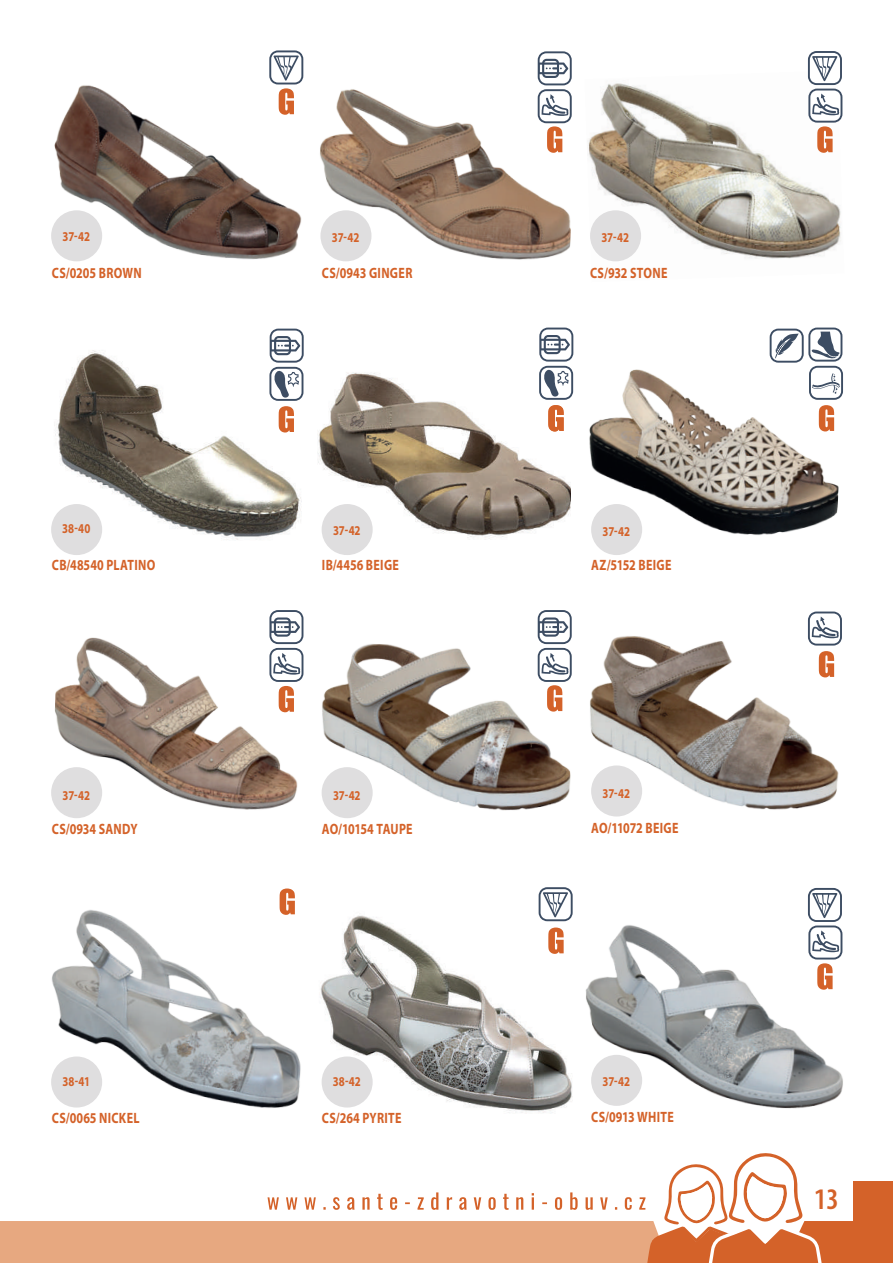
<style>
.page{position:relative;width:893px;height:1263px;background:#fff}
.page>*{position:absolute;margin:0;border:0;box-sizing:border-box;transform-origin:0 0}
.t1{font:600 condensed 30px "Myriad Pro";color:#d46229}
.t2{font:700 15px "Myriad Pro";letter-spacing:.02em;color:#d46229;scale:.8 1}
.t3{font:700 15px "Myriad Pro";color:#d46229;scale:.8 1}
.t4{font:700 13.5px "Myriad Pro";letter-spacing:-.01em;color:#d46229;scale:.8 1}
</style>
<div class="page">
<svg style="left:0;top:1153px;width:893px;height:110px"></svg>
<img style="left:52px;top:904px;width:520px;height:209px">
<img style="left:318px;top:372px;width:253px;height:174px">
<img style="left:54px;top:350px;width:248px;height:205px">
<img style="left:588px;top:71px;width:255px;height:191px">
<img style="left:320px;top:89px;width:251px;height:173px">
<img style="left:52px;top:85px;width:250px;height:177px">
<div style="left:591px;top:504px;width:51px;height:51px;background:#dfdedf;border-radius:50%"></div>
<div style="left:590px;top:210px;width:51px;height:51px;background:#dfdedf;border-radius:50%"></div>
<div style="left:320px;top:210px;width:51px;height:51px;background:#dfdedf;border-radius:50%"></div>
<div style="left:51px;top:210px;width:51px;height:51px;background:#dfdedf;border-radius:50%"></div>
<div style="left:51px;top:504px;width:51px;height:51px;background:#dfdedf;border-radius:50%"></div>
<div style="left:322px;top:504px;width:51px;height:51px;background:#dfdedf;border-radius:50%"></div>
<div style="left:51px;top:767px;width:51px;height:51px;background:#dfdedf;border-radius:50%"></div>
<div style="left:51px;top:1056px;width:51px;height:51px;background:#dfdedf;border-radius:50%"></div>
<div style="left:322px;top:1056px;width:51px;height:51px;background:#dfdedf;border-radius:50%"></div>
<img style="left:52px;top:630px;width:252px;height:184px">
<img style="left:590px;top:636px;width:249px;height:177px">
<img style="left:321px;top:634px;width:250px;height:184px">
<img style="left:589px;top:369px;width:250px;height:178px">
<img style="left:585px;top:925px;width:258px;height:184px">
<svg style="left:269px;top:50px;width:34px;height:65px"></svg>
<svg style="left:269px;top:329px;width:35px;height:103px"></svg>
<svg style="left:808px;top:51px;width:34px;height:102px"></svg>
<svg style="left:538px;top:51px;width:34px;height:102px"></svg>
<svg style="left:770px;top:328px;width:73px;height:103px"></svg>
<svg style="left:808px;top:611px;width:34px;height:34px"></svg>
<svg style="left:819px;top:651px;width:15px;height:26px"></svg>
<svg style="left:539px;top:328px;width:34px;height:103px"></svg>
<svg style="left:269px;top:610px;width:34px;height:102px"></svg>
<svg style="left:538px;top:610px;width:34px;height:102px"></svg>
<svg style="left:808px;top:888px;width:34px;height:102px"></svg>
<svg style="left:539px;top:887px;width:34px;height:34px"></svg>
<svg style="left:280px;top:888px;width:15px;height:27px"></svg>
<svg style="left:548px;top:927px;width:16px;height:27px"></svg>
<p class="t4" style="left:63px;top:227px;width:36px">37-42</p>
<p class="t4" style="left:332px;top:228px;width:36px">37-42</p>
<p class="t4" style="left:601px;top:228px;width:36px">37-42</p>
<p class="t2" style="left:52px;top:263px;width:114px">CS/0205 BROWN</p>
<p class="t2" style="left:322px;top:263px;width:115px">CS/0943 GINGER</p>
<p class="t2" style="left:590px;top:263px;width:98px">CS/932 STONE</p>
<p class="t4" style="left:62px;top:520px;width:37px">38-40</p>
<p class="t4" style="left:333px;top:521px;width:36px">37-42</p>
<p class="t4" style="left:603px;top:522px;width:36px">37-42</p>
<p class="t2" style="left:52px;top:556px;width:131px">CB/48540 PLATINO</p>
<p class="t2" style="left:322px;top:556px;width:98px">IB/4456 BEIGE</p>
<p class="t2" style="left:591px;top:556px;width:102px">AZ/5152 BEIGE</p>
<p class="t4" style="left:63px;top:786px;width:36px">37-42</p>
<p class="t4" style="left:333px;top:786px;width:36px">37-42</p>
<p class="t4" style="left:603px;top:785px;width:36px">37-42</p>
<p class="t2" style="left:52px;top:819px;width:109px">CS/0934 SANDY</p>
<p class="t3" style="left:322px;top:819px;width:115px">AO/10154 TAUPE</p>
<p class="t3" style="left:591px;top:818px;width:111px">AO/11072 BEIGE</p>
<p class="t4" style="left:62px;top:1072px;width:36px">38-41</p>
<p class="t4" style="left:333px;top:1072px;width:37px">38-42</p>
<p class="t4" style="left:603px;top:1073px;width:36px">37-42</p>
<p class="t2" style="left:52px;top:1108px;width:111px">CS/0065 NICKEL</p>
<p class="t2" style="left:322px;top:1108px;width:101px">CS/264 PYRITE</p>
<p class="t2" style="left:591px;top:1107px;width:105px">CS/0913 WHITE</p>
<h1 class="t1" style="left:814px;top:1180px;width:26px">13</h1>
</div>
